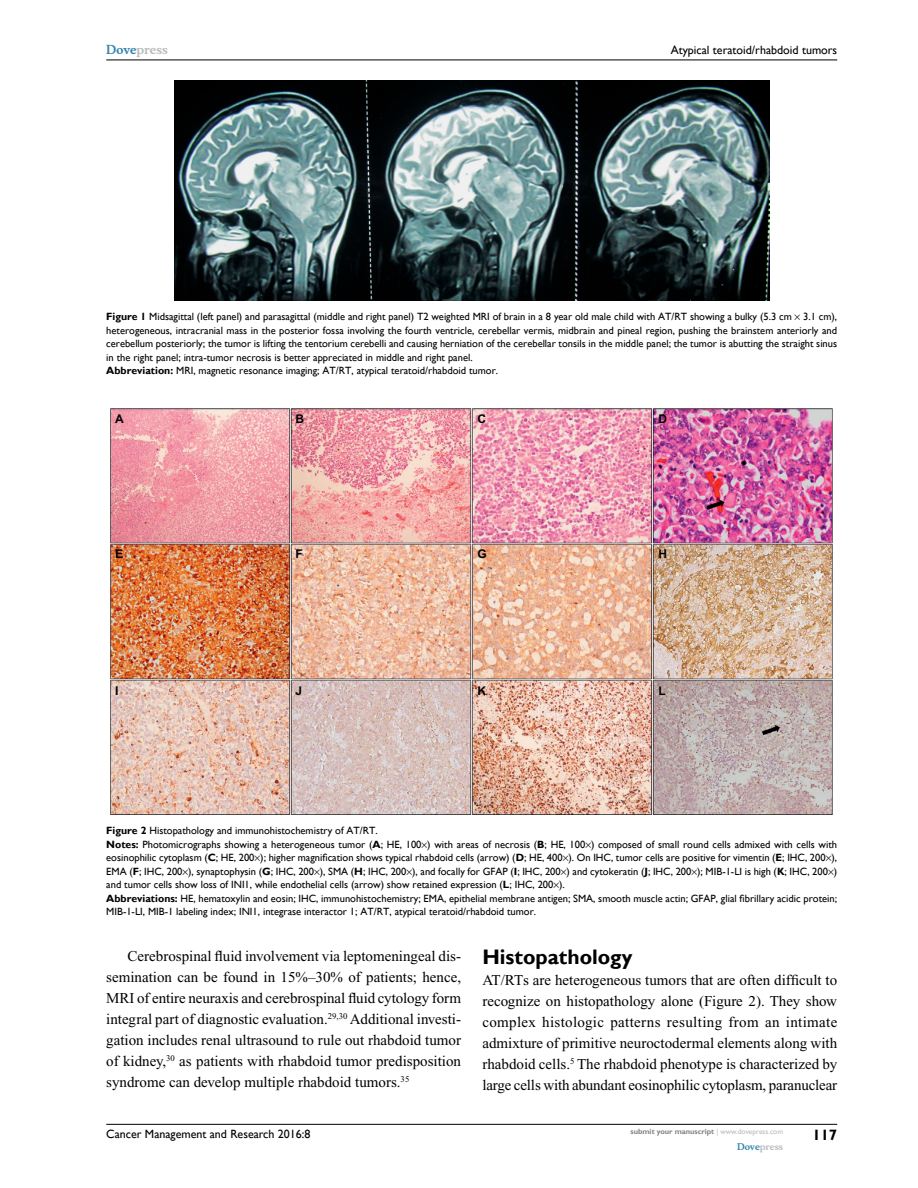
<style>
.page{position:relative;width:918px;height:1188px;background:#fff}
.page>*{position:absolute;margin:0;border:0;box-sizing:border-box;transform-origin:0 0}
.t1{font:700 21px "Gill Sans";color:#000}
.t2{font:15px/21px "Times New Roman";letter-spacing:-.01em;color:#000;text-align:justify}
.t3{font:700 15px "Gill Sans";color:#000}
.t4{font:12px "Gill Sans";color:#000}
.t5{font:700 12px "Arial";color:#000003}
.t6{font:700 12px "Musee";color:#b8babc}
.t7{font:10.5px/13.5px "Gill Sans";color:#000}
.t8{font:700 9px "Musee";color:#b8babc}
.t9{font:700 7.5px "Gill Sans";color:#808285}
.s1{color:#3785ad}
.s2{font-weight:700}
.s3{font-weight:400;color:#b8babc}
</style>
<div class="page">
<hr style="left:106px;top:1124px;width:731px;height:1px;background:#000">
<hr style="left:106px;top:60px;width:731px;height:1px;background:#000">
<img style="left:174px;top:81px;width:595px;height:219px">
<img style="left:110px;top:409px;width:723px;height:406px">
<p class="t6" style="left:106px;top:43px;width:63px"><span class="s1">Dove</span>press</p>
<p class="t4" style="left:671px;top:43px;width:168px">Atypical teratoid/rhabdoid tumors</p>
<p class="t7" style="left:106px;top:310px;width:732px"><span class="s2">Figure 1</span> Midsagittal (left panel) and parasagittal (middle and right panel) T2 weighted MRI of brain in a 8 year old male child with AT/RT showing a bulky (5.3 cm 3.1 cm), heterogeneous, intracranial mass in the posterior fossa involving the fourth ventricle, cerebellar vermis, midbrain and pineal region, pushing the brainstem anteriorly and cerebellum posteriorly; the tumor is lifting the tentorium cerebelli and causing herniation of the cerebellar tonsils in the middle panel; the tumor is abutting the straight sinus in the right panel; intra-tumor necrosis is better appreciated in middle and right panel.<br><span class="s2">Abbreviation:</span> MRI, magnetic resonance imaging; AT/RT, atypical teratoid/rhabdoid tumor.</p>
<p class="t5" style="left:115px;top:411px;width:10px">A</p>
<p class="t5" style="left:296px;top:411px;width:10px">B</p>
<p class="t5" style="left:477px;top:411px;width:10px">C</p>
<p class="t5" style="left:659px;top:411px;width:10px">D</p>
<p class="t5" style="left:115px;top:546px;width:10px">E</p>
<p class="t5" style="left:296px;top:546px;width:9px">F</p>
<p class="t5" style="left:477px;top:546px;width:11px">G</p>
<p class="t5" style="left:659px;top:546px;width:10px">H</p>
<p class="t5" style="left:115px;top:683px;width:5px">I</p>
<p class="t5" style="left:296px;top:683px;width:8px">J</p>
<p class="t5" style="left:477px;top:683px;width:10px">K</p>
<p class="t5" style="left:659px;top:683px;width:9px">L</p>
<p class="t7" style="left:106px;top:824px;width:732px"><span class="s2">Figure 2</span> Histopathology and immunohistochemistry of AT/RT.<br><span class="s2">Notes:</span> Photomicrographs showing a heterogeneous tumor (<span class="s2">A</span>; HE, 100 ) with areas of necrosis (<span class="s2">B</span>; HE, 100 ) composed of small round cells admixed with cells with eosinophilic cytoplasm (<span class="s2">C</span>; HE, 200 ); higher magnification shows typical rhabdoid cells (arrow) (<span class="s2">D</span>; HE, 400 ). On IHC, tumor cells are positive for vimentin (<span class="s2">E</span>; IHC, 200 ), EMA (<span class="s2">F</span>; IHC, 200 ), synaptophysin (<span class="s2">G</span>; IHC, 200 ), SMA (<span class="s2">H</span>; IHC, 200 ), and focally for GFAP (<span class="s2">I</span>; IHC, 200 ) and cytokeratin (<span class="s2">J</span>; IHC, 200 ); MIB-1-LI is high (<span class="s2">K</span>; IHC, 200 ) and tumor cells show loss of INI1, while endothelial cells (arrow) show retained expression (<span class="s2">L</span>; IHC, 200 ).<br><span class="s2">Abbreviations:</span> HE, hematoxylin and eosin; IHC, immunohistochemistry; EMA, epithelial membrane antigen; SMA, smooth muscle actin; GFAP, glial fibrillary acidic protein; MIB-1-LI, MIB-1 labeling index; INI1, integrase interactor 1; AT/RT, atypical teratoid/rhabdoid tumor.</p>
<p class="t2" style="left:106px;top:946px;width:356px;text-indent:21px">Cerebrospinal fluid involvement via leptomeningeal dis&shy;semination can be found in 15%–30% of patients; hence, MRI of entire neuraxis and cerebrospinal fluid cytology form integral part of diagnostic evaluation.<sup>29,30</sup> Additional investi&shy;gation includes renal ultrasound to rule out rhabdoid tumor of kidney,<sup>30</sup> as patients with rhabdoid tumor predisposition syndrome can develop multiple rhabdoid tumors.<sup>35</sup></p>
<h1 class="t1" style="left:482px;top:944px;width:152px">Histopathology</h1>
<p class="t2" style="left:482px;top:970px;width:357px">AT/RTs are heterogeneous tumors that are often difficult to recognize on histopathology alone (Figure 2). They show complex histologic patterns resulting from an intimate admixture of primitive neuroctodermal elements along with rhabdoid cells.<sup>5</sup> The rhabdoid phenotype is characterized by large cells with abundant eosinophilic cytoplasm, paranuclear</p>
<p class="t4" style="left:106px;top:1127px;width:206px">Cancer Management and Research 2016:8</p>
<p class="t9" style="left:631px;top:1127px;width:154px">submit your manuscript <span class="s3">| www.dovepress.com</span></p>
<p class="t8" style="left:737px;top:1141px;width:48px"><span class="s1">Dove</span>press</p>
<h2 class="t3" style="left:812px;top:1126px;width:26px">117</h2>
</div>
